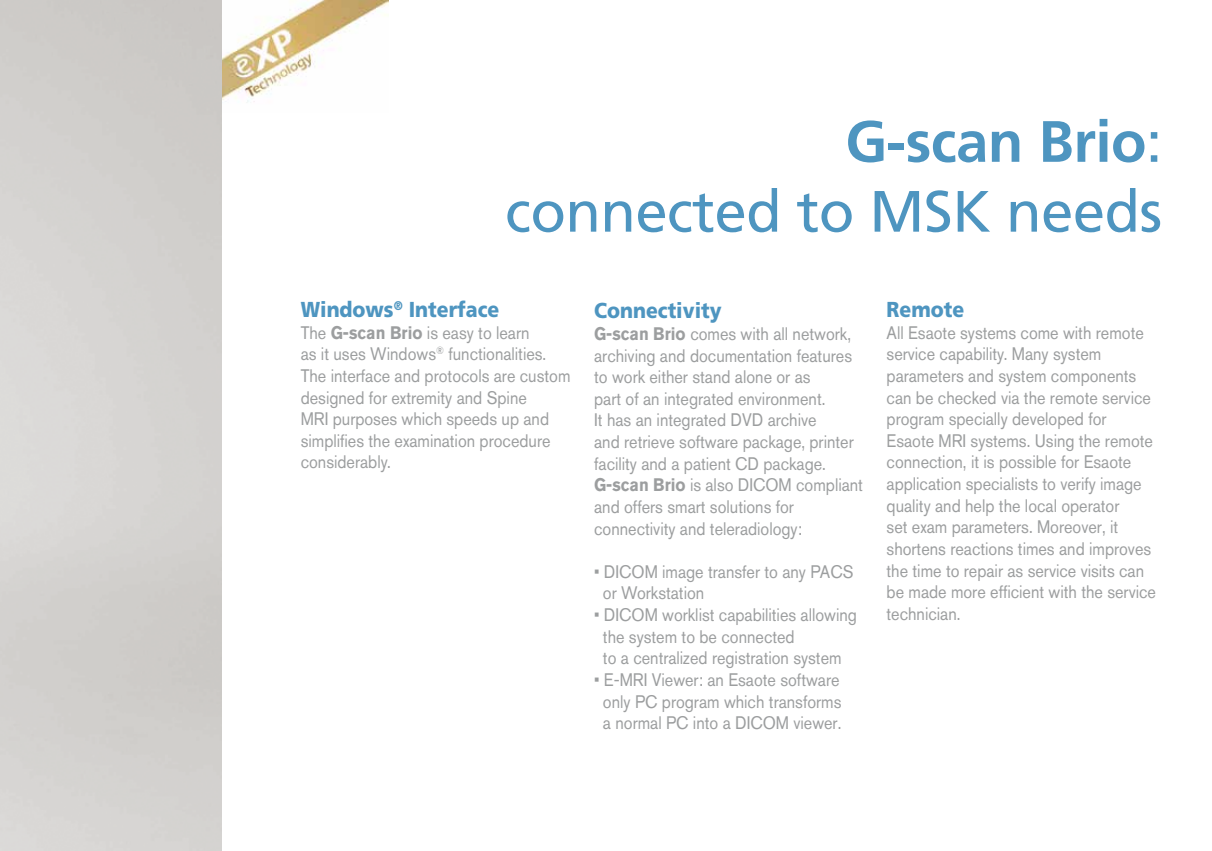
<style>
.page{position:relative;width:1212px;height:851px;background:#fff}
.page>*{position:absolute;margin:0;border:0;box-sizing:border-box;transform-origin:0 0}
.t1{font:58.2px/69.8px "Frutiger LT Std";letter-spacing:-.01em;color:#4e95c0;text-align:right}
.t2{font:900 21.6px "Frutiger LT Std";color:#4e95c0;scale:.9 1}
.t3{font:18px/21.6px "Akzidenz Grotesk BQ";color:#9c9e9f;scale:.9 1}
.s1{font-weight:700}
</style>
<div class="page">
<img style="left:221px;top:0;width:167px;height:113px">
<h1 class="t1" style="left:505px;top:107px;width:658px"><span class="s1">G-scan Brio</span>:<br>connected to MSK needs</h1>
<p class="t2" style="left:301px;top:296px;width:222px">Windows<sup>®</sup> Interface</p>
<p class="t3" style="left:301px;top:321px;width:301px">The <span class="s1">G-scan Brio</span> is easy to learn<br>as it uses Windows<sup>®</sup> functionalities.<br>The interface and protocols are custom designed for extremity and Spine<br>MRI purposes which speeds up and simplifies the examination procedure considerably.</p>
<p class="t2" style="left:594px;top:298px;width:143px">Connectivity</p>
<p class="t3" style="left:594px;top:323px;width:300px"><span class="s1">G-scan Brio</span> comes with all network, archiving and documentation features to work either stand alone or as<br>part of an integrated environment.<br>It has an integrated DVD archive<br>and retrieve software package, printer facility and a patient CD package.<br><span class="s1">G-scan Brio</span> is also DICOM compliant and offers smart solutions for connectivity and teleradiology:</p>
<p class="t3" style="left:603px;top:560px;width:280px;text-indent:-9px">• DICOM image transfer to any PACS or Workstation</p>
<p class="t3" style="left:603px;top:603px;width:284px;text-indent:-9px">• DICOM worklist capabilities allowing the system to be connected<br>to a centralized registration system</p>
<p class="t3" style="left:594px;top:668px;width:276px;text-align:center">• E-MRI Viewer: an Esaote software only PC program which transforms a normal PC into a DICOM viewer.</p>
<p class="t2" style="left:886px;top:296px;width:88px">Remote</p>
<p class="t3" style="left:886px;top:321px;width:301px">All Esaote systems come with remote service capability. Many system parameters and system components can be checked via the remote service program specially developed for Esaote MRI systems. Using the remote connection, it is possible for Esaote application specialists to verify image quality and help the local operator<br>set exam parameters. Moreover, it shortens reactions times and improves the time to repair as service visits can be made more efficient with the service technician.</p>
</div>
